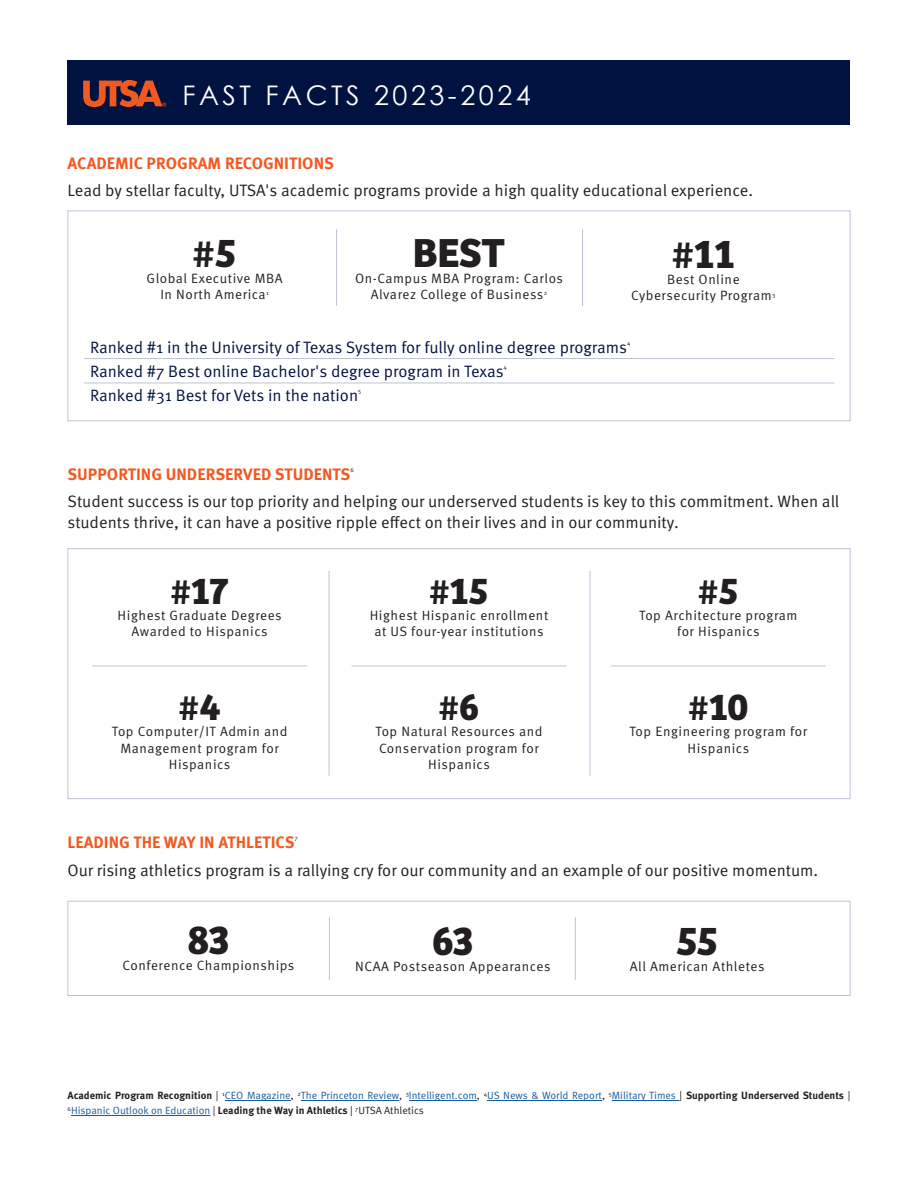
<style>
.page{position:relative;width:918px;height:1188px;background:#fff}
.page>*{position:absolute;margin:0;border:0;box-sizing:border-box;transform-origin:0 0}
.t1{font:700 42px "Bree";letter-spacing:-.01em;color:#231f20}
.t2{font:700 39px "Bree";color:#231f20}
.t3{font:27px "Century Gothic";letter-spacing:.13em;color:#fff}
.t4{font:16.5px/21px "Meta Pro Norm";color:#231f20}
.t5{font:16.5px "Meta Pro Norm";color:#001340}
.t6{font:700 16.5px "Meta Pro";color:#f15921}
.t7{font:13.5px/16.2px "Meta Pro Norm";letter-spacing:.04em;color:#231f20;text-align:center}
.t8{font:10.5px/15px "Meta Pro Norm";color:#175d9e}
.t9{font:6.15px "Meta Pro Norm";color:#231f20}
.s1{font-family:"Meta Pro";font-weight:700;color:#231f20}
.s2{color:#231f20}
</style>
<div class="page">
<div style="left:68px;top:60px;width:782px;height:65px;background:#001340"></div>
<svg style="left:83px;top:80px;width:83px;height:27px"></svg>
<div style="left:68px;top:548px;width:782px;height:251px;border:1px solid #c0c3d4"></div>
<hr style="left:329px;top:917px;width:1px;height:63px;background:#c0c3d4">
<hr style="left:575px;top:917px;width:1px;height:63px;background:#c0c3d4">
<hr style="left:329px;top:571px;width:1px;height:205px;background:#c0c3d4">
<hr style="left:590px;top:571px;width:1px;height:205px;background:#c0c3d4">
<hr style="left:92px;top:666px;width:215px;height:1px;background:#c0c3d4">
<hr style="left:352px;top:666px;width:214px;height:1px;background:#c0c3d4">
<hr style="left:611px;top:666px;width:215px;height:1px;background:#c0c3d4">
<hr style="left:84px;top:383px;width:750px;height:1px;background:#c0c3d4">
<hr style="left:84px;top:358px;width:750px;height:1px;background:#c0c3d4">
<hr style="left:336px;top:229px;width:1px;height:77px;background:#c0c3d4">
<hr style="left:582px;top:229px;width:1px;height:77px;background:#c0c3d4">
<div style="left:68px;top:210px;width:782px;height:211px;border:1px solid #c0c3d4"></div>
<div style="left:68px;top:901px;width:782px;height:95px;border:1px solid #c0c3d4"></div>
<hr style="left:225px;top:1100px;width:66px;height:1px;background:#175d9e">
<hr style="left:301px;top:1100px;width:98px;height:1px;background:#175d9e">
<hr style="left:409px;top:1100px;width:68px;height:1px;background:#175d9e">
<hr style="left:487px;top:1100px;width:115px;height:1px;background:#175d9e">
<hr style="left:612px;top:1100px;width:68px;height:1px;background:#175d9e">
<hr style="left:71px;top:1115px;width:139px;height:1px;background:#175d9e">
<p class="t3" style="left:183px;top:76px;width:350px">FAST FACTS 2023-2024</p>
<p class="t6" style="left:68px;top:150px;width:268px">ACADEMIC PROGRAM RECOGNITIONS</p>
<p class="t4" style="left:68px;top:179px;width:687px">Lead by stellar faculty, UTSA's academic programs provide a high quality educational experience.</p>
<p class="t1" style="left:193px;top:219px;width:46px">#5</p>
<p class="t7" style="left:146px;top:269px;width:138px">Global Executive MBA</p>
<p class="t7" style="left:160px;top:285px;width:110px">In North America<sup>1</sup></p>
<p class="t1" style="left:413px;top:219px;width:94px">BEST</p>
<p class="t7" style="left:355px;top:269px;width:210px">On-Campus MBA Program: Carlos<br>Alvarez College of Business<sup>2</sup></p>
<p class="t1" style="left:672px;top:220px;width:64px">#11</p>
<p class="t7" style="left:667px;top:270px;width:74px">Best Online</p>
<p class="t7" style="left:631px;top:286px;width:146px">Cybersecurity Program<sup>3</sup></p>
<p class="t5" style="left:90px;top:334px;width:538px">Ranked #1 in the University of Texas System for fully online degree programs</p>
<p class="t9" style="left:627px;top:338px;width:5px">4</p>
<p class="t5" style="left:90px;top:359px;width:415px">Ranked #7 Best online Bachelor's degree program in Texas</p>
<p class="t9" style="left:504px;top:362px;width:5px">4</p>
<p class="t5" style="left:90px;top:383px;width:270px">Ranked #31 Best for Vets in the nation</p>
<p class="t9" style="left:358px;top:387px;width:5px">5</p>
<p class="t6" style="left:68px;top:461px;width:284px">SUPPORTING UNDERSERVED STUDENTS</p>
<p class="t9" style="left:350px;top:465px;width:5px">6</p>
<p class="t4" style="left:68px;top:490px;width:773px">Student success is our top priority and helping our underserved students is key to this commitment. When all students thrive, it can have a positive ripple effect on their lives and in our community.</p>
<p class="t2" style="left:170px;top:560px;width:60px">#17</p>
<p class="t7" style="left:118px;top:607px;width:166px">Highest Graduate Degrees<br>Awarded to Hispanics</p>
<p class="t2" style="left:179px;top:676px;width:44px">#4</p>
<p class="t7" style="left:112px;top:723px;width:177px">Top Computer/IT Admin and<br>Management program for<br>Hispanics</p>
<p class="t2" style="left:429px;top:560px;width:61px">#15</p>
<p class="t7" style="left:370px;top:607px;width:180px">Highest Hispanic enrollment at US four-year institutions</p>
<p class="t2" style="left:438px;top:676px;width:43px">#6</p>
<p class="t7" style="left:376px;top:723px;width:169px">Top Natural Resources and<br>Conservation program for<br>Hispanics</p>
<p class="t2" style="left:698px;top:560px;width:42px">#5</p>
<p class="t7" style="left:639px;top:607px;width:160px">Top Architecture program</p>
<p class="t7" style="left:677px;top:623px;width:84px">for Hispanics</p>
<p class="t2" style="left:688px;top:676px;width:62px">#10</p>
<p class="t7" style="left:630px;top:723px;width:179px">Top Engineering program for<br>Hispanics</p>
<p class="t6" style="left:68px;top:830px;width:229px">LEADING THE WAY IN ATHLETICS</p>
<p class="t9" style="left:295px;top:834px;width:5px">7</p>
<p class="t4" style="left:68px;top:859px;width:752px">Our rising athletics program is a rallying cry for our community and an example of our positive momentum.</p>
<p class="t1" style="left:187px;top:907px;width:44px">83</p>
<p class="t7" style="left:123px;top:957px;width:173px">Conference Championships</p>
<p class="t1" style="left:432px;top:908px;width:44px">63</p>
<p class="t7" style="left:355px;top:958px;width:197px">NCAA Postseason Appearances</p>
<p class="t1" style="left:676px;top:908px;width:44px">55</p>
<p class="t7" style="left:630px;top:958px;width:136px">All American Athletes</p>
<p class="t8" style="left:68px;top:1087px;width:784px"><span class="s1">Academic Program Recognition</span> <span class="s2">|</span> <sup>1</sup>CEO Magazine<span class="s2">,</span> <sup>2</sup>The Princeton Review<span class="s2">,</span> <sup>3</sup>Intelligent.com<span class="s2">,</span> <sup>4</sup>US News &amp; World Report<span class="s2">,</span> <sup>5</sup>Military Times <span class="s2">|</span> <span class="s1">Supporting Underserved Students</span> <span class="s2">|<br></span><sup>6</sup>Hispanic Outlook on Education <span class="s2">|</span> <span class="s1">Leading the Way in Athletics</span> <span class="s2">|</span> <sup>7</sup><span class="s2">UTSA Athletics</span></p>
</div>
